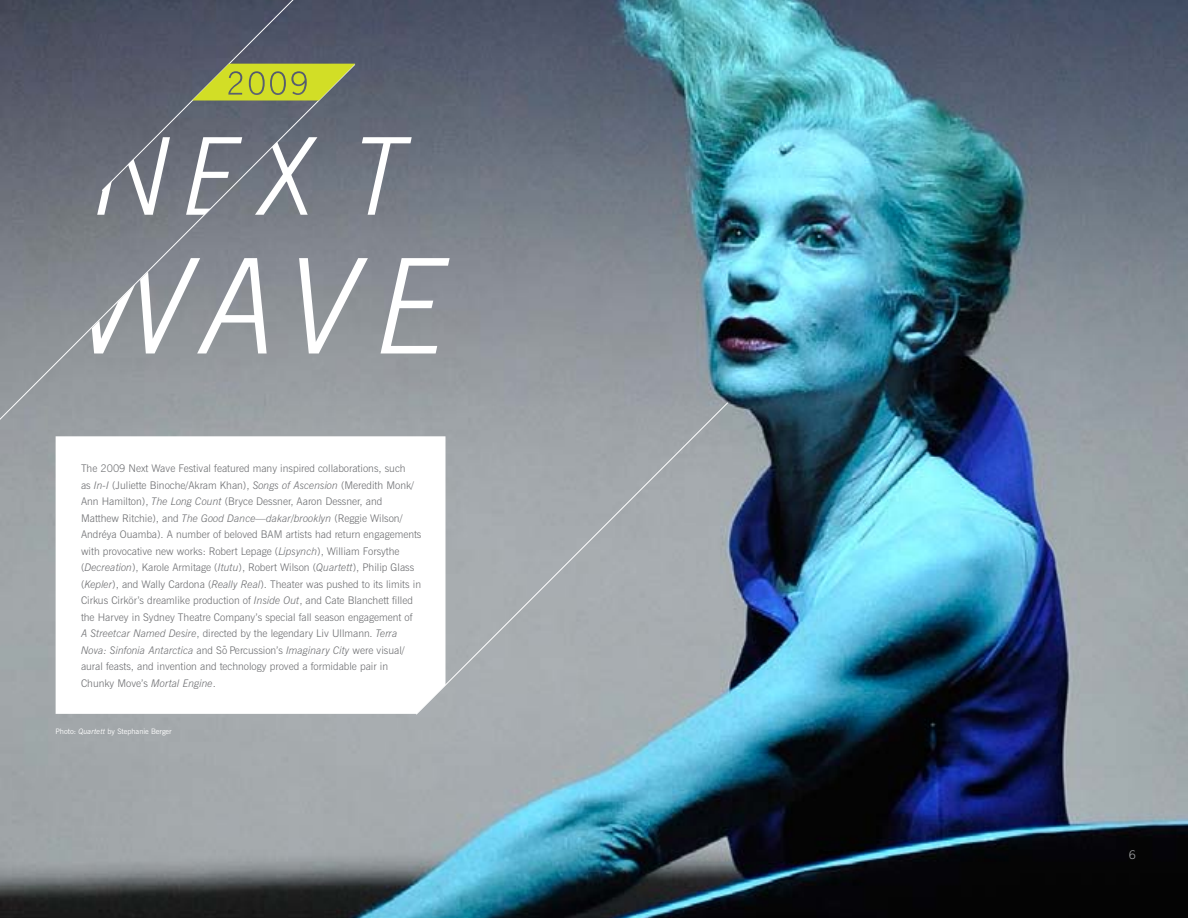
<style>
.page{position:relative;width:1188px;height:918px;background:#fff}
.page>*{position:absolute;margin:0;border:0;box-sizing:border-box;transform-origin:0 0}
.t1{font:300 12px "News Gothic BT";color:#a7a9ac}
.t2{font:300 10.5px/16.5px "News Gothic BT";color:#6d6e71}
.t3{font:300 10.5px "News Gothic BT";color:#4f4b4a}
.t4{font:7.5px "News Gothic BT";color:#fff}
.s1{font-style:italic}
</style>
<div class="page">
<img style="left:0;top:0;width:1188px;height:918px">
<svg style="left:416px;top:402px;width:312px;height:313px;background:#a5aaae"></svg>
<svg style="left:0;top:64px;width:355px;height:378px;background:#84888f"></svg>
<svg style="left:92px;top:258px;width:358px;height:95px"></svg>
<svg style="left:97px;top:0;width:315px;height:215px;background:#6f7475"></svg>
<svg style="left:56px;top:436px;width:390px;height:278px"></svg>
<p class="t2" style="left:81px;top:460px;width:342px">The 2009 Next Wave Festival featured many inspired collaborations, such<br>as <span class="s1">In-I</span> (Juliette Binoche/Akram Khan), <span class="s1">Songs of Ascension</span> (Meredith Monk/ Ann Hamilton), <span class="s1">The Long Count</span> (Bryce Dessner, Aaron Dessner, and Matthew Ritchie), and <span class="s1">The Good Dance—dakar/brooklyn</span> (Reggie Wilson/ Andréya Ouamba). A number of beloved BAM artists had return engagements with provocative new works: Robert Lepage (<span class="s1">Lipsynch</span>), William Forsythe (<span class="s1">Decreation</span>), Karole Armitage (<span class="s1">Itutu</span>), Robert Wilson (<span class="s1">Quartett</span>), Philip Glass (<span class="s1">Kepler</span>), and Wally Cardona (<span class="s1">Really Real</span>). Theater was pushed to its limits in Cirkus Cirkör’s dreamlike production of <span class="s1">Inside Out</span>, and Cate Blanchett filled the Harvey in Sydney Theatre Company’s special fall season engagement of <span class="s1">A Streetcar Named Desire</span>, directed by the legendary Liv Ullmann. <span class="s1">Terra Nova: Sinfonia Antarctica</span> and So Percussion’s <span class="s1">Imaginary City</span> were visual/</p>
<p class="t3" style="left:223px;top:639px;width:5px">-</p>
<p class="t2" style="left:81px;top:658px;width:309px">aural feasts, and invention and technology proved a formidable pair in<br>Chunky Move’s <span class="s1">Mortal Engine</span>.</p>
<p class="t4" style="left:55px;top:727px;width:118px">Photo: <span class="s1">Quartett</span> by Stephanie Berger</p>
<p class="t1" style="left:1129px;top:848px;width:9px">6</p>
</div>
